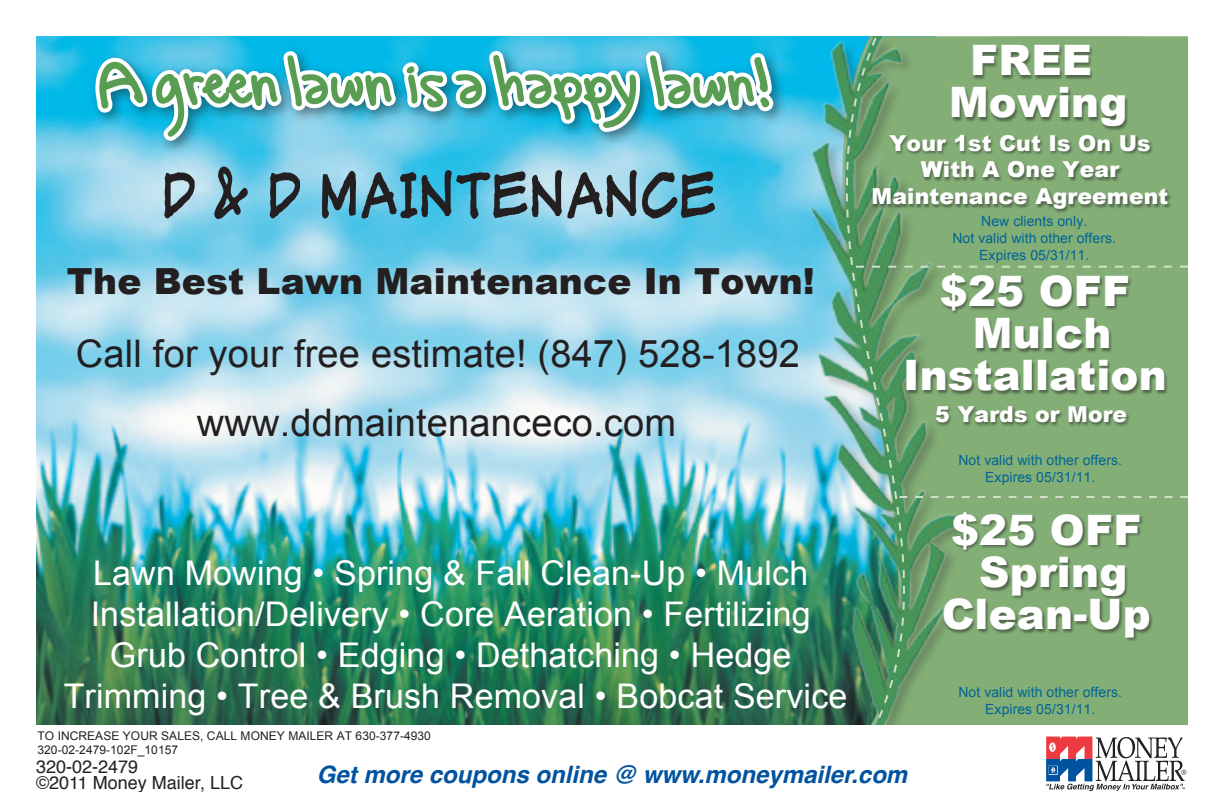
<style>
.page{position:relative;width:1224px;height:792px;background:#fff}
.page>*{position:absolute;margin:0;border:0;box-sizing:border-box;transform-origin:0 0}
.t1{font:72px "z Gregs Hand";letter-spacing:.005em;color:#599d52}
.t2{font:64px "z Marker Man";letter-spacing:.005em;color:#231f20}
.t3{font:42px/42px "z Arial Blk";letter-spacing:.005em;color:#fff;text-align:center}
.t4{font:38px "z Arial";letter-spacing:.005em;color:#231f20}
.t5{font:36px "z Arial Blk";letter-spacing:.005em;color:#231f20}
.t6{font:34px/40.8px "z Arial";letter-spacing:.005em;color:#fff;text-align:center}
.t7{font:italic 700 24px "Helvetica";color:#0153a0}
.t8{font:22px/26.4px "z Arial Blk";letter-spacing:.005em;color:#fff;text-align:center}
.t9{font:18px/16px "Helvetica";color:#231f20}
.t10{font:14px/16.8px "z Arial";letter-spacing:.005em;color:#006494;text-align:center}
.t11{font:12px/14.4px "z Arial";letter-spacing:.005em;color:#231f20}
</style>
<div class="page">
<img style="left:36px;top:36px;width:772px;height:689px">
<img style="left:809px;top:36px;width:18px;height:689px">
<svg style="left:90px;top:36px;width:690px;height:148px"></svg>
<svg style="left:827px;top:36px;width:361px;height:755px;background:#7da77c"></svg>
<h1 class="t1" style="left:97px;top:36px;width:672px">A green lawn is a happy lawn!</h1>
<p class="t3" style="left:949px;top:38px;width:180px">FREE<br>Mowing</p>
<h2 class="t2" style="left:162px;top:144px;width:555px">D &amp; D MAINTENANCE</h2>
<p class="t10" style="left:952px;top:213px;width:165px">New clients only.<br>Not valid with other offers.<br>Expires 05/31/11.</p>
<p class="t8" style="left:872px;top:129px;width:298px">Your 1st Cut Is On Us<br>With A One Year<br>Maintenance Agreement</p>
<p class="t5" style="left:67px;top:255px;width:749px">The Best Lawn Maintenance In Town!</p>
<p class="t4" style="left:76px;top:332px;width:725px">Call for your free estimate! (847) 528-1892</p>
<p class="t4" style="left:197px;top:401px;width:481px">www.ddmaintenanceco.com</p>
<p class="t6" style="left:64px;top:553px;width:785px">Lawn Mowing • Spring &amp; Fall Clean-Up • Mulch Installation/Delivery • Core Aeration • Fertilizing Grub Control • Edging • Dethatching • Hedge Trimming • Tree &amp; Brush Removal • Bobcat Service</p>
<p class="t11" style="left:38px;top:728px;width:395px">TO INCREASE YOUR SALES, CALL MONEY MAILER AT 630-377-4930<br>320-02-2479-102F_10157</p>
<p class="t3" style="left:903px;top:269px;width:265px">$25 OFF<br>Mulch<br>Installation</p>
<p class="t8" style="left:935px;top:400px;width:194px">5 Yards or More</p>
<p class="t10" style="left:958px;top:451px;width:165px">Not valid with other offers.<br>Expires 05/31/11.</p>
<p class="t3" style="left:942px;top:508px;width:211px">$25 OFF<br>Spring<br>Clean-Up</p>
<p class="t10" style="left:958px;top:684px;width:165px">Not valid with other offers.<br>Expires 05/31/11.</p>
<p class="t9" style="left:36px;top:759px;width:209px">320-02-2479<br>©2011 Money Mailer, LLC</p>
<p class="t7" style="left:317px;top:755px;width:592px">Get more coupons online @ www.moneymailer.com</p>
</div>
